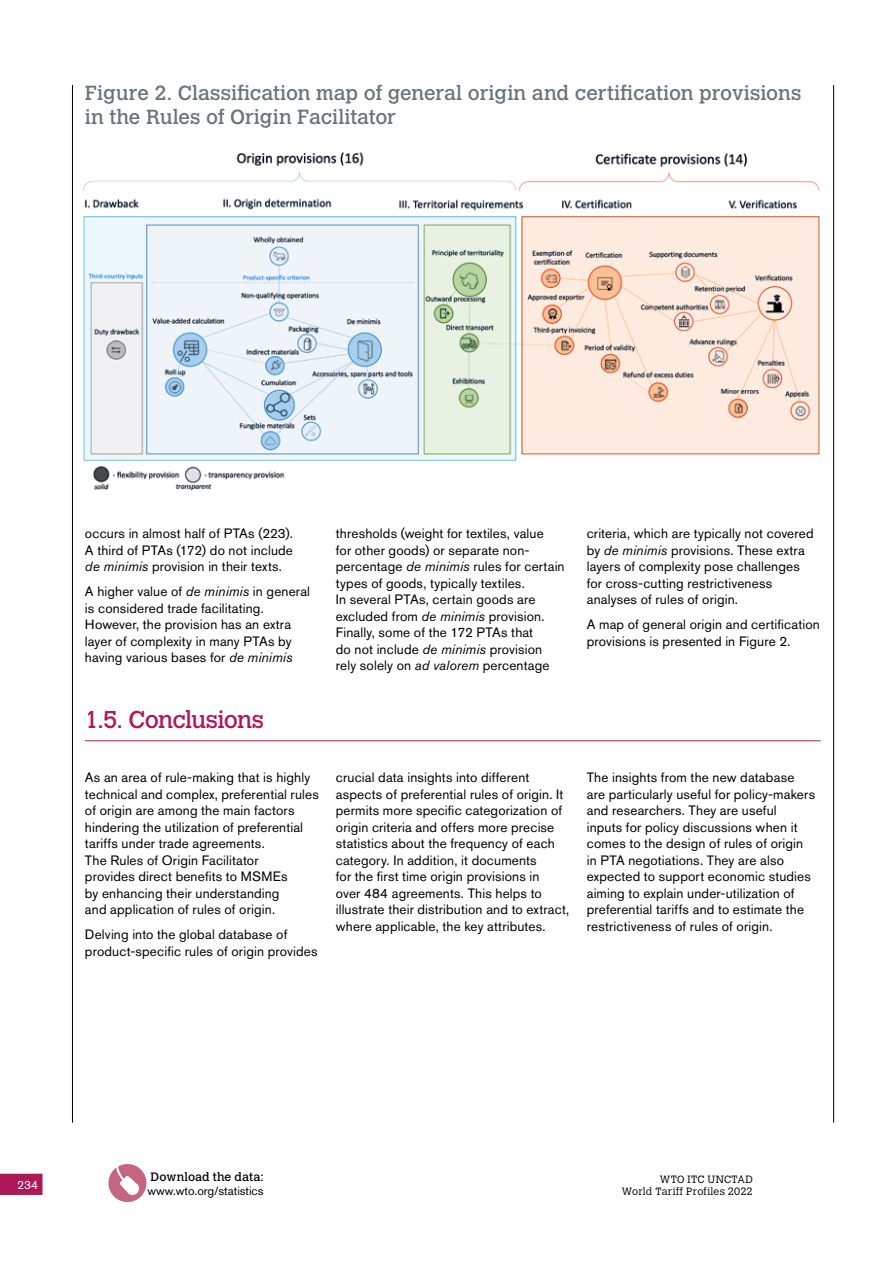
<style>
.page{position:relative;width:893px;height:1263px;background:#fff}
.page>*{position:absolute;margin:0;border:0;box-sizing:border-box;transform-origin:0 0}
.t1{font:24px "Calvert MT Std";letter-spacing:-.03em;color:#af1857}
.t2{font:20.25px/24.3px "Calvert MT Std";color:#67747c}
.t3{font:13.5px/16.5px "Akzidenz Grotesk Pro";letter-spacing:.01em;color:#000}
.t4{font:12px "Akzidenz Grotesk Pro";color:#000}
.t5{font:12px "Calvert MT Std";letter-spacing:.005em;color:#000}
.t6{font:12px "Akzidenz Grotesk Pro";color:#fff}
.t7{font:300 10.5px/12px "Calvert MT Std";letter-spacing:.025em;color:#000;text-align:right}
.s1{font-style:italic}
</style>
<div class="page">
<svg style="left:0;top:1174px;width:43px;height:21px"></svg>
<svg style="left:108px;top:1164px;width:39px;height:38px"></svg>
<hr style="left:72px;top:85px;width:1px;height:1038px;background:#000">
<hr style="left:833px;top:85px;width:1px;height:1038px;background:#000">
<hr style="left:85px;top:740px;width:736px;height:1px;background:#af1857">
<img style="left:83px;top:152px;width:737px;height:339px">
<h2 class="t2" style="left:85px;top:81px;width:718px">Figure 2. Classification map of general origin and certification provisions in the Rules of Origin Facilitator</h2>
<p class="t3" style="left:85px;top:525px;width:210px;text-align:justify">occurs in almost half of PTAs (223).<br>A third of PTAs (172) do not include <span class="s1">de minimis</span> provision in their texts.</p>
<p class="t3" style="left:85px;top:583px;width:227px">A higher value of <span class="s1">de minimis</span> in general is considered trade facilitating.<br>However, the provision has an extra layer of complexity in many PTAs by having various bases for <span class="s1">de minimis</span></p>
<h1 class="t1" style="left:85px;top:705px;width:181px">1.5. Conclusions</h1>
<p class="t3" style="left:336px;top:525px;width:230px">thresholds (weight for textiles, value<br>for other goods) or separate non&shy;percentage <span class="s1">de minimis</span> rules for certain types of goods, typically textiles.<br>In several PTAs, certain goods are excluded from <span class="s1">de minimis</span> provision.<br>Finally, some of the 172 PTAs that<br>do not include <span class="s1">de minimis</span> provision rely solely on <span class="s1">ad valorem</span> percentage</p>
<p class="t3" style="left:587px;top:525px;width:228px">criteria, which are typically not covered by <span class="s1">de minimis</span> provisions. These extra layers of complexity pose challenges for cross-cutting restrictiveness analyses of rules of origin.</p>
<p class="t3" style="left:587px;top:616px;width:235px">A map of general origin and certification provisions is presented in Figure 2.</p>
<p class="t3" style="left:85px;top:769px;width:235px">As an area of rule-making that is highly technical and complex, preferential rules of origin are among the main factors hindering the utilization of preferential tariffs under trade agreements.<br>The Rules of Origin Facilitator<br>provides direct benefits to MSMEs<br>by enhancing their understanding<br>and application of rules of origin.</p>
<p class="t3" style="left:85px;top:926px;width:234px">Delving into the global database of product-specific rules of origin provides</p>
<p class="t3" style="left:336px;top:769px;width:235px">crucial data insights into different aspects of preferential rules of origin. It permits more specific categorization of origin criteria and offers more precise statistics about the frequency of each category. In addition, it documents<br>for the first time origin provisions in<br>over 484 agreements. This helps to illustrate their distribution and to extract, where applicable, the key attributes.</p>
<p class="t3" style="left:587px;top:769px;width:230px">The insights from the new database are particularly useful for policy-makers and researchers. They are useful inputs for policy discussions when it comes to the design of rules of origin in PTA negotiations. They are also expected to support economic studies aiming to explain under-utilization of preferential tariffs and to estimate the restrictiveness of rules of origin.</p>
<p class="t6" style="left:17px;top:1177px;width:23px">234</p>
<p class="t5" style="left:151px;top:1169px;width:114px">Download the data:</p>
<p class="t4" style="left:147px;top:1183px;width:118px">www.wto.org/statistics</p>
<p class="t7" style="left:622px;top:1173px;width:132px">WTO ITC UNCTAD<br>World Tariff Profiles 2022</p>
</div>
